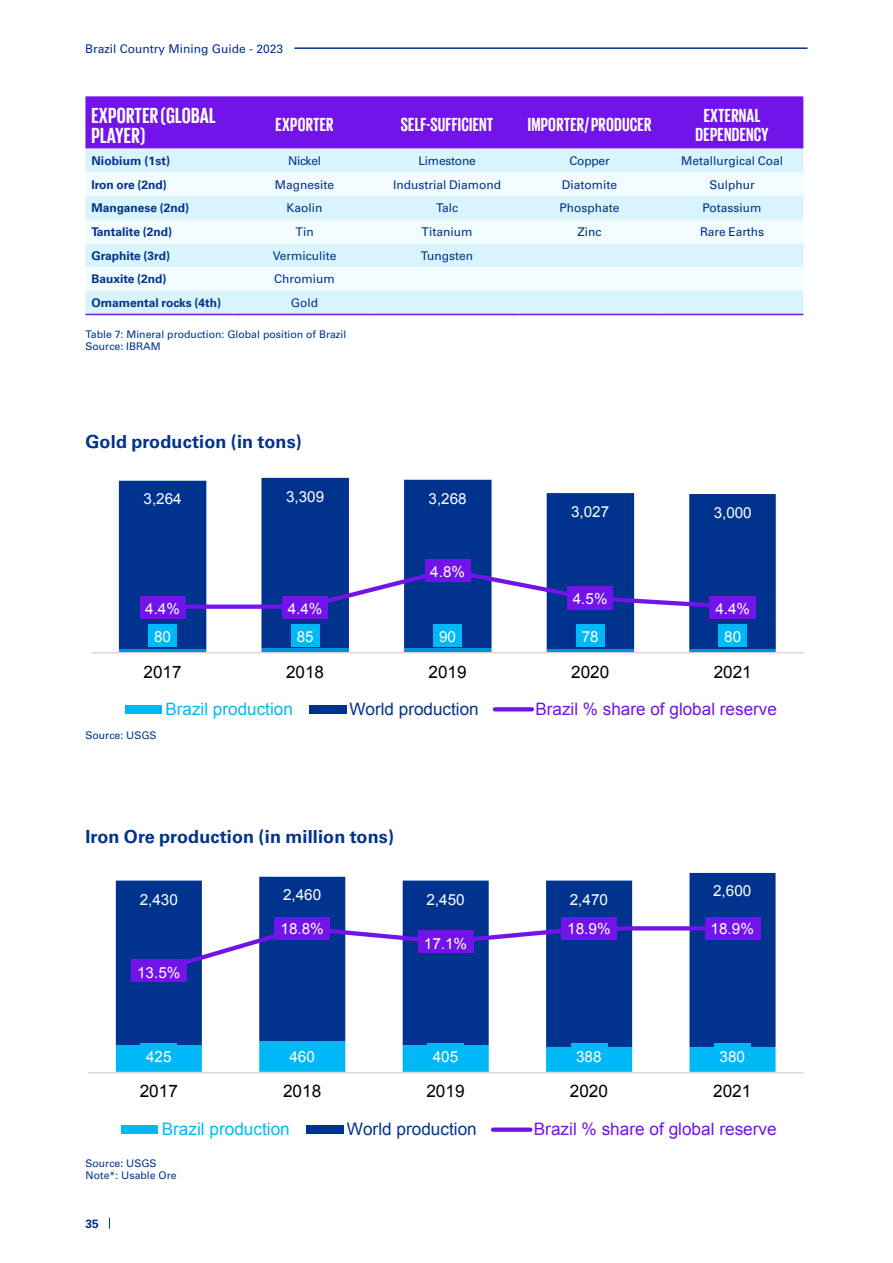
<style>
.page{position:relative;width:893px;height:1263px;background:#fff}
.page>*{position:absolute;margin:0;border:0;box-sizing:border-box;transform-origin:0 0}
.t1{font:700 22.5px/19.5px "KPMG";letter-spacing:.01em;color:#fff}
.t2{font:700 19.5px/19.5px "KPMG";letter-spacing:.01em;color:#fff;text-align:center}
.t3{font:700 18px "Univers LT Std";letter-spacing:.01em;color:#00338d}
.t4{font:17.25px "Arial";color:#7213ea}
.t5{font:17.25px "Arial";color:#000}
.t6{font:17.25px "Arial";color:#00b8f5}
.t7{font:17.25px "Arial";color:#00338d}
.t8{font:17.1px "Arial";color:#7213ea}
.t9{font:17.1px "Arial";color:#000}
.t10{font:17.1px "Arial";color:#00b8f5}
.t11{font:17.1px "Arial";color:#00338d}
.t12{font:15.3px "Arial";color:#fff}
.t13{font:15.15px "Arial";color:#fff}
.t14{font:12px "Univers LT Std";color:#00338d}
.t15{font:700 12px "Univers LT Std";color:#00338d}
.t16{font:12px "Univers LT Std";letter-spacing:-.02em;color:#00338d}
.t17{font:10.5px/12.6px "Univers LT Std";color:#00338d}
</style>
<div class="page">
<hr style="left:294px;top:47px;width:513px;height:2px;background:#00338d">
<div style="left:85px;top:96px;width:718px;height:53px;background:#7213ea"></div>
<div style="left:85px;top:149px;width:718px;height:165px;background:#d9f4fd"></div>
<svg style="left:85px;top:172px;width:718px;height:119px;fill:#f2fbfe"></svg>
<hr style="left:85px;top:314px;width:148px;height:1px;background:#7213ea">
<hr style="left:233px;top:314px;width:143px;height:1px;background:#7213ea">
<hr style="left:376px;top:314px;width:142px;height:1px;background:#7213ea">
<hr style="left:518px;top:314px;width:143px;height:1px;background:#7213ea">
<hr style="left:661px;top:314px;width:142px;height:1px;background:#7213ea">
<svg style="left:119px;top:649px;width:657px;height:3px"></svg>
<svg style="left:119px;top:478px;width:657px;height:171px;fill:#00338d"></svg>
<hr style="left:91px;top:652px;width:713px;height:1px;background:#d9d9d9">
<svg style="left:158px;top:566px;width:579px;height:45px"></svg>
<div style="left:148px;top:624px;width:29px;height:23px;background:#00b8f5"></div>
<div style="left:291px;top:624px;width:28px;height:23px;background:#00b8f5"></div>
<div style="left:434px;top:624px;width:28px;height:23px;background:#00b8f5"></div>
<div style="left:576px;top:624px;width:29px;height:23px;background:#00b8f5"></div>
<div style="left:719px;top:624px;width:28px;height:23px;background:#00b8f5"></div>
<div style="left:140px;top:596px;width:45px;height:22px;background:#7213ea"></div>
<div style="left:282px;top:596px;width:46px;height:22px;background:#7213ea"></div>
<div style="left:425px;top:559px;width:46px;height:22px;background:#7213ea"></div>
<div style="left:568px;top:586px;width:45px;height:24px;background:#7213ea"></div>
<div style="left:709px;top:596px;width:47px;height:22px;background:#7213ea"></div>
<div style="left:126px;top:705px;width:36px;height:9px;background:#00b8f5"></div>
<div style="left:309px;top:705px;width:37px;height:9px;background:#00338d"></div>
<svg style="left:495px;top:707px;width:37px;height:4px"></svg>
<svg style="left:116px;top:1047px;width:660px;height:25px"></svg>
<svg style="left:116px;top:873px;width:660px;height:174px;fill:#00338d"></svg>
<hr style="left:88px;top:1072px;width:715px;height:1px;background:#d9d9d9">
<svg style="left:153px;top:924px;width:583px;height:52px"></svg>
<div style="left:141px;top:1043px;width:36px;height:23px;background:#00b8f5"></div>
<div style="left:284px;top:1043px;width:36px;height:23px;background:#00b8f5"></div>
<div style="left:427px;top:1043px;width:37px;height:23px;background:#00b8f5"></div>
<div style="left:571px;top:1043px;width:36px;height:23px;background:#00b8f5"></div>
<div style="left:714px;top:1043px;width:37px;height:23px;background:#00b8f5"></div>
<div style="left:131px;top:959px;width:56px;height:23px;background:#7213ea"></div>
<div style="left:275px;top:917px;width:55px;height:23px;background:#7213ea"></div>
<div style="left:418px;top:930px;width:55px;height:23px;background:#7213ea"></div>
<div style="left:561px;top:917px;width:56px;height:23px;background:#7213ea"></div>
<div style="left:705px;top:917px;width:55px;height:23px;background:#7213ea"></div>
<div style="left:122px;top:1125px;width:36px;height:9px;background:#00b8f5"></div>
<div style="left:306px;top:1125px;width:37px;height:9px;background:#00338d"></div>
<div style="left:493px;top:1127px;width:37px;height:5px;background:#7213ea"></div>
<p class="t14" style="left:85px;top:41px;width:200px">Brazil Country Mining Guide - 2023</p>
<h1 class="t1" style="left:91px;top:105px;width:126px">EXPORTER (GLOBAL<br>PLAYER)</h1>
<h2 class="t2" style="left:276px;top:114px;width:59px">EXPORTER</h2>
<h2 class="t2" style="left:401px;top:114px;width:94px">SELF-SUFFICIENT</h2>
<h2 class="t2" style="left:528px;top:114px;width:125px">IMPORTER/ PRODUCER</h2>
<h2 class="t2" style="left:696px;top:105px;width:75px">EXTERNAL<br>DEPENDENCY</h2>
<p class="t15" style="left:91px;top:154px;width:80px">Niobium (1st)</p>
<p class="t14" style="left:288px;top:153px;width:35px">Nickel</p>
<p class="t16" style="left:418px;top:153px;width:59px">Limestone</p>
<p class="t14" style="left:570px;top:153px;width:42px">Copper</p>
<p class="t14" style="left:681px;top:153px;width:104px">Metallurgical Coal</p>
<p class="t15" style="left:91px;top:177px;width:77px">Iron ore (2nd)</p>
<p class="t14" style="left:275px;top:177px;width:61px">Magnesite</p>
<p class="t14" style="left:393px;top:177px;width:109px">Industrial Diamond</p>
<p class="t14" style="left:562px;top:177px;width:57px">Diatomite</p>
<p class="t14" style="left:709px;top:177px;width:47px">Sulphur</p>
<p class="t15" style="left:91px;top:201px;width:99px">Manganese (2nd)</p>
<p class="t14" style="left:287px;top:201px;width:37px">Kaolin</p>
<p class="t14" style="left:436px;top:201px;width:23px">Talc</p>
<p class="t14" style="left:560px;top:201px;width:61px">Phosphate</p>
<p class="t14" style="left:703px;top:201px;width:60px">Potassium</p>
<p class="t15" style="left:91px;top:225px;width:82px">Tantalite (2nd)</p>
<p class="t14" style="left:295px;top:225px;width:20px">Tin</p>
<p class="t14" style="left:422px;top:225px;width:52px">Titanium</p>
<p class="t14" style="left:578px;top:225px;width:25px">Zinc</p>
<p class="t14" style="left:700px;top:225px;width:66px">Rare Earths</p>
<p class="t15" style="left:91px;top:248px;width:80px">Graphite (3rd)</p>
<p class="t14" style="left:273px;top:248px;width:65px">Vermiculite</p>
<p class="t14" style="left:421px;top:248px;width:54px">Tungsten</p>
<p class="t15" style="left:91px;top:272px;width:77px">Bauxite (2nd)</p>
<p class="t14" style="left:274px;top:272px;width:62px">Chromium</p>
<p class="t15" style="left:91px;top:296px;width:131px">Ornamental rocks (4th)</p>
<p class="t14" style="left:291px;top:296px;width:29px">Gold</p>
<p class="t17" style="left:86px;top:328px;width:262px">Table 7: Mineral production: Global position of Brazil<br>Source: IBRAM</p>
<h3 class="t3" style="left:85px;top:431px;width:218px">Gold production (in tons)</h3>
<p class="t13" style="left:144px;top:489px;width:40px">3,264</p>
<p class="t13" style="left:286px;top:486px;width:40px">3,309</p>
<p class="t13" style="left:429px;top:488px;width:40px">3,268</p>
<p class="t13" style="left:145px;top:598px;width:36px">4.4%</p>
<p class="t13" style="left:288px;top:598px;width:36px">4.4%</p>
<p class="t13" style="left:430px;top:561px;width:36px">4.8%</p>
<p class="t13" style="left:571px;top:502px;width:40px">3,027</p>
<p class="t13" style="left:714px;top:502px;width:40px">3,000</p>
<p class="t13" style="left:573px;top:589px;width:36px">4.5%</p>
<p class="t13" style="left:715px;top:598px;width:36px">4.4%</p>
<p class="t13" style="left:154px;top:627px;width:18px">80</p>
<p class="t13" style="left:297px;top:627px;width:18px">85</p>
<p class="t13" style="left:439px;top:627px;width:18px">90</p>
<p class="t13" style="left:582px;top:627px;width:18px">78</p>
<p class="t13" style="left:724px;top:627px;width:18px">80</p>
<h3 class="t9" style="left:144px;top:661px;width:40px">2017</h3>
<h3 class="t9" style="left:286px;top:661px;width:40px">2018</h3>
<h3 class="t9" style="left:429px;top:661px;width:40px">2019</h3>
<h3 class="t9" style="left:571px;top:661px;width:40px">2020</h3>
<h3 class="t9" style="left:714px;top:661px;width:40px">2021</h3>
<h3 class="t10" style="left:165px;top:697px;width:129px">Brazil production</h3>
<h3 class="t11" style="left:349px;top:697px;width:131px">World production</h3>
<h3 class="t8" style="left:535px;top:697px;width:243px">Brazil % share of global reserve</h3>
<p class="t17" style="left:86px;top:729px;width:72px">Source: USGS</p>
<h3 class="t3" style="left:85px;top:826px;width:310px">Iron Ore production (in million tons)</h3>
<p class="t12" style="left:140px;top:890px;width:40px">2,430</p>
<p class="t12" style="left:283px;top:884px;width:40px">2,460</p>
<p class="t12" style="left:426px;top:890px;width:40px">2,450</p>
<p class="t12" style="left:570px;top:890px;width:40px">2,470</p>
<p class="t12" style="left:713px;top:880px;width:40px">2,600</p>
<p class="t12" style="left:137px;top:963px;width:45px">13.5%</p>
<p class="t12" style="left:280px;top:919px;width:45px">18.8%</p>
<p class="t12" style="left:424px;top:934px;width:45px">17.1%</p>
<p class="t12" style="left:567px;top:919px;width:45px">18.9%</p>
<p class="t12" style="left:711px;top:919px;width:45px">18.9%</p>
<p class="t12" style="left:146px;top:1047px;width:27px">425</p>
<p class="t12" style="left:289px;top:1047px;width:27px">460</p>
<p class="t12" style="left:433px;top:1047px;width:27px">405</p>
<p class="t12" style="left:576px;top:1047px;width:27px">388</p>
<p class="t12" style="left:719px;top:1047px;width:27px">380</p>
<h3 class="t5" style="left:140px;top:1079px;width:40px">2017</h3>
<h3 class="t5" style="left:283px;top:1079px;width:40px">2018</h3>
<h3 class="t5" style="left:426px;top:1079px;width:40px">2019</h3>
<h3 class="t5" style="left:570px;top:1079px;width:40px">2020</h3>
<h3 class="t5" style="left:713px;top:1079px;width:40px">2021</h3>
<h3 class="t6" style="left:162px;top:1117px;width:130px">Brazil production</h3>
<h3 class="t7" style="left:347px;top:1117px;width:132px">World production</h3>
<h3 class="t4" style="left:534px;top:1117px;width:244px">Brazil % share of global reserve</h3>
<p class="t17" style="left:86px;top:1156px;width:93px">Source: USGS<br>Note*: Usable Ore</p>
<p class="t15" style="left:85px;top:1216px;width:15px">35</p>
</div>
